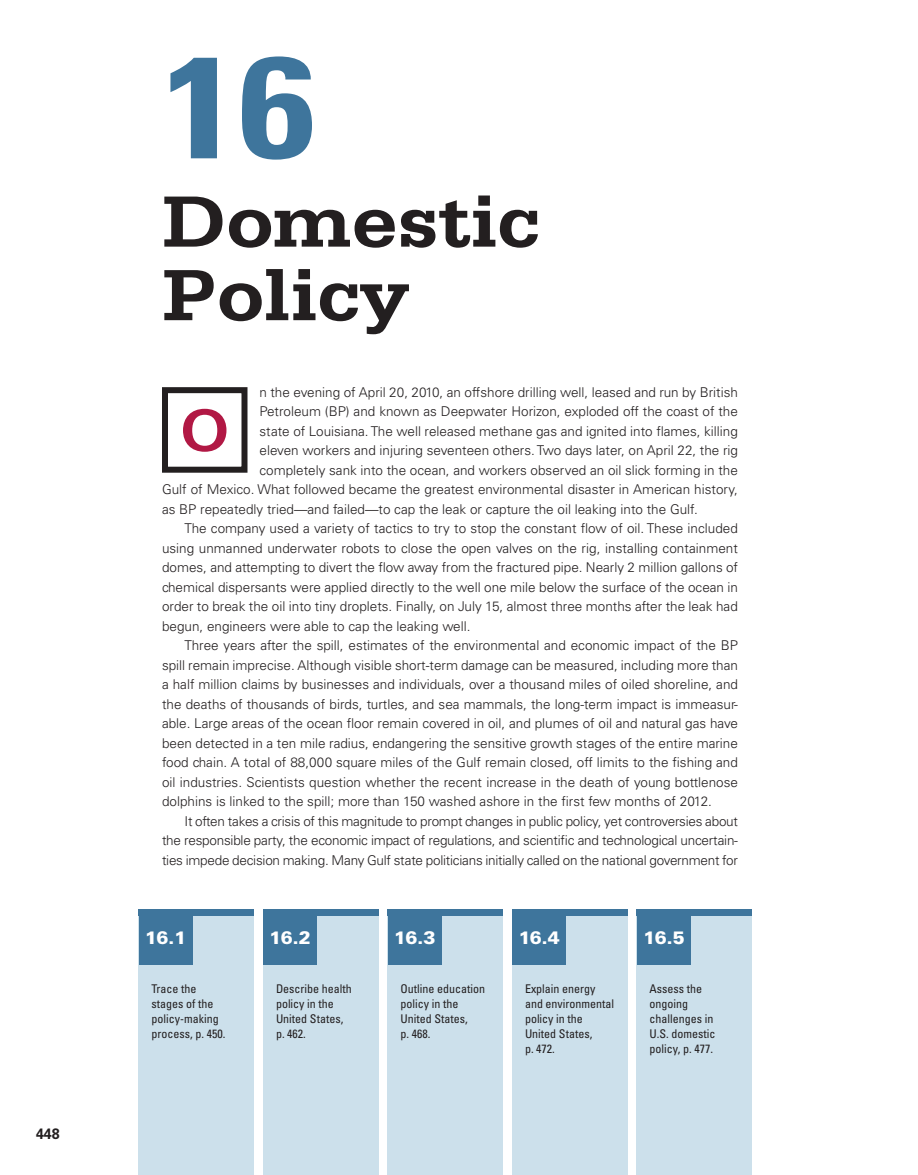
<style>
.page{position:relative;width:918px;height:1175px;background:#fff}
.page>*{position:absolute;margin:0;border:0;box-sizing:border-box;transform-origin:0 0}
.t1{font:700 condensed 144px "Univers LT Std";color:#3e759c;scale:1.2 1}
.t2{font:700 76.5px/73.5px "Serifa Std";letter-spacing:-.01em;color:#231f20;scale:1.1 1}
.t3{font:700 63px "Serifa Std";color:#b11844}
.t4{font:900 18px "Univers LT Std";letter-spacing:-.045em;color:#fff}
.t5{font:700 15px "Univers LT Std";color:#231f20;scale:.95 1}
.t6{font:300 13.5px "Univers LT Std";color:#231f20}
.t7{font:condensed 12px/15px "Univers LT Std";color:#231f20}
</style>
<div class="page">
<div style="left:139px;top:909px;width:115px;height:265px;background:#cce0eb"></div>
<div style="left:512px;top:909px;width:116px;height:265px;background:#cce0eb"></div>
<div style="left:263px;top:909px;width:116px;height:265px;background:#cce0eb"></div>
<div style="left:637px;top:909px;width:115px;height:265px;background:#cce0eb"></div>
<div style="left:388px;top:909px;width:115px;height:265px;background:#cce0eb"></div>
<div style="left:139px;top:912px;width:54px;height:52px;background:#3e759c"></div>
<div style="left:263px;top:912px;width:54px;height:52px;background:#3e759c"></div>
<div style="left:388px;top:912px;width:54px;height:52px;background:#3e759c"></div>
<div style="left:512px;top:912px;width:54px;height:52px;background:#3e759c"></div>
<div style="left:637px;top:912px;width:54px;height:52px;background:#3e759c"></div>
<div style="left:139px;top:909px;width:115px;height:6px;background:#3e759c"></div>
<div style="left:263px;top:909px;width:116px;height:6px;background:#3e759c"></div>
<div style="left:388px;top:909px;width:115px;height:6px;background:#3e759c"></div>
<div style="left:512px;top:909px;width:116px;height:6px;background:#3e759c"></div>
<div style="left:637px;top:909px;width:115px;height:6px;background:#3e759c"></div>
<div style="left:162px;top:387px;width:86px;height:85px;border:6px solid #231f20"></div>
<p class="t5" style="left:36px;top:1124px;width:27px">448</p>
<h1 class="t1" style="left:162px;top:19px;width:129px">16</h1>
<h2 class="t2" style="left:162px;top:184px;width:345px">Domestic<br>Policy</h2>
<p class="t6" style="left:260px;top:384px;width:480px">n the evening of April 20, 2010, an offshore drilling well, leased and run by British</p>
<p class="t6" style="left:260px;top:403px;width:480px">Petroleum (BP) and known as Deepwater Horizon, exploded off the coast of the</p>
<p class="t6" style="left:260px;top:423px;width:480px">state of Louisiana. The well released methane gas and ignited into flames, killing</p>
<p class="t6" style="left:260px;top:442px;width:480px">eleven workers and injuring seventeen others. Two days later, on April 22, the rig</p>
<p class="t6" style="left:260px;top:462px;width:480px">completely sank into the ocean, and workers observed an oil slick forming in the</p>
<p class="t6" style="left:162px;top:481px;width:578px">Gulf of Mexico. What followed became the greatest environmental disaster in American history,</p>
<p class="t6" style="left:162px;top:501px;width:537px">as BP repeatedly tried—and failed—to cap the leak or capture the oil leaking into the Gulf.</p>
<p class="t6" style="left:185px;top:520px;width:555px">The company used a variety of tactics to try to stop the constant flow of oil. These included</p>
<p class="t6" style="left:162px;top:540px;width:577px">using unmanned underwater robots to close the open valves on the rig, installing containment</p>
<p class="t6" style="left:162px;top:559px;width:578px">domes, and attempting to divert the flow away from the fractured pipe. Nearly 2 million gallons of</p>
<p class="t6" style="left:162px;top:579px;width:578px">chemical dispersants were applied directly to the well one mile below the surface of the ocean in</p>
<p class="t6" style="left:162px;top:598px;width:577px">order to break the oil into tiny droplets. Finally, on July 15, almost three months after the leak had</p>
<p class="t6" style="left:162px;top:618px;width:310px">begun, engineers were able to cap the leaking well.</p>
<p class="t6" style="left:185px;top:637px;width:555px">Three years after the spill, estimates of the environmental and economic impact of the BP</p>
<p class="t6" style="left:162px;top:657px;width:577px">spill remain imprecise. Although visible short-term damage can be measured, including more than</p>
<p class="t6" style="left:162px;top:676px;width:578px">a half million claims by businesses and individuals, over a thousand miles of oiled shoreline, and</p>
<p class="t6" style="left:162px;top:696px;width:578px">the deaths of thousands of birds, turtles, and sea mammals, the long-term impact is immeasur-</p>
<p class="t6" style="left:162px;top:715px;width:578px">able. Large areas of the ocean floor remain covered in oil, and plumes of oil and natural gas have</p>
<p class="t6" style="left:162px;top:735px;width:577px">been detected in a ten mile radius, endangering the sensitive growth stages of the entire marine</p>
<p class="t6" style="left:162px;top:754px;width:577px">food chain. A total of 88,000 square miles of the Gulf remain closed, off limits to the fishing and</p>
<p class="t6" style="left:162px;top:774px;width:578px">oil industries. Scientists question whether the recent increase in the death of young bottlenose</p>
<p class="t6" style="left:162px;top:793px;width:551px">dolphins is linked to the spill; more than 150 washed ashore in the first few months of 2012.</p>
<p class="t6" style="left:185px;top:813px;width:555px">It often takes a crisis of this magnitude to prompt changes in public policy, yet controversies about</p>
<p class="t6" style="left:162px;top:832px;width:578px">the responsible party, the economic impact of regulations, and scientific and technological uncertain-</p>
<p class="t6" style="left:162px;top:852px;width:578px">ties impede decision making. Many Gulf state politicians initially called on the national government for</p>
<h3 class="t3" style="left:180px;top:393px;width:51px">O</h3>
<h3 class="t4" style="left:145px;top:926px;width:43px">16.1</h3>
<h3 class="t4" style="left:270px;top:926px;width:43px">16.2</h3>
<h3 class="t4" style="left:394px;top:926px;width:43px">16.3</h3>
<h3 class="t4" style="left:519px;top:926px;width:43px">16.4</h3>
<h3 class="t4" style="left:643px;top:926px;width:43px">16.5</h3>
<p class="t7" style="left:152px;top:981px;width:75px">Trace the stages of the policy-making process, p. 450.</p>
<p class="t7" style="left:276px;top:981px;width:77px">Describe health policy in the<br>United States, p. 462.</p>
<p class="t7" style="left:400px;top:981px;width:86px">Outline education policy in the<br>United States,<br>p. 468.</p>
<p class="t7" style="left:525px;top:981px;width:91px">Explain energy and environmental policy in the<br>United States,<br>p. 472.</p>
<p class="t7" style="left:650px;top:981px;width:67px">Assess the ongoing challenges in<br>U.S. domestic policy, p. 477.</p>
</div>
